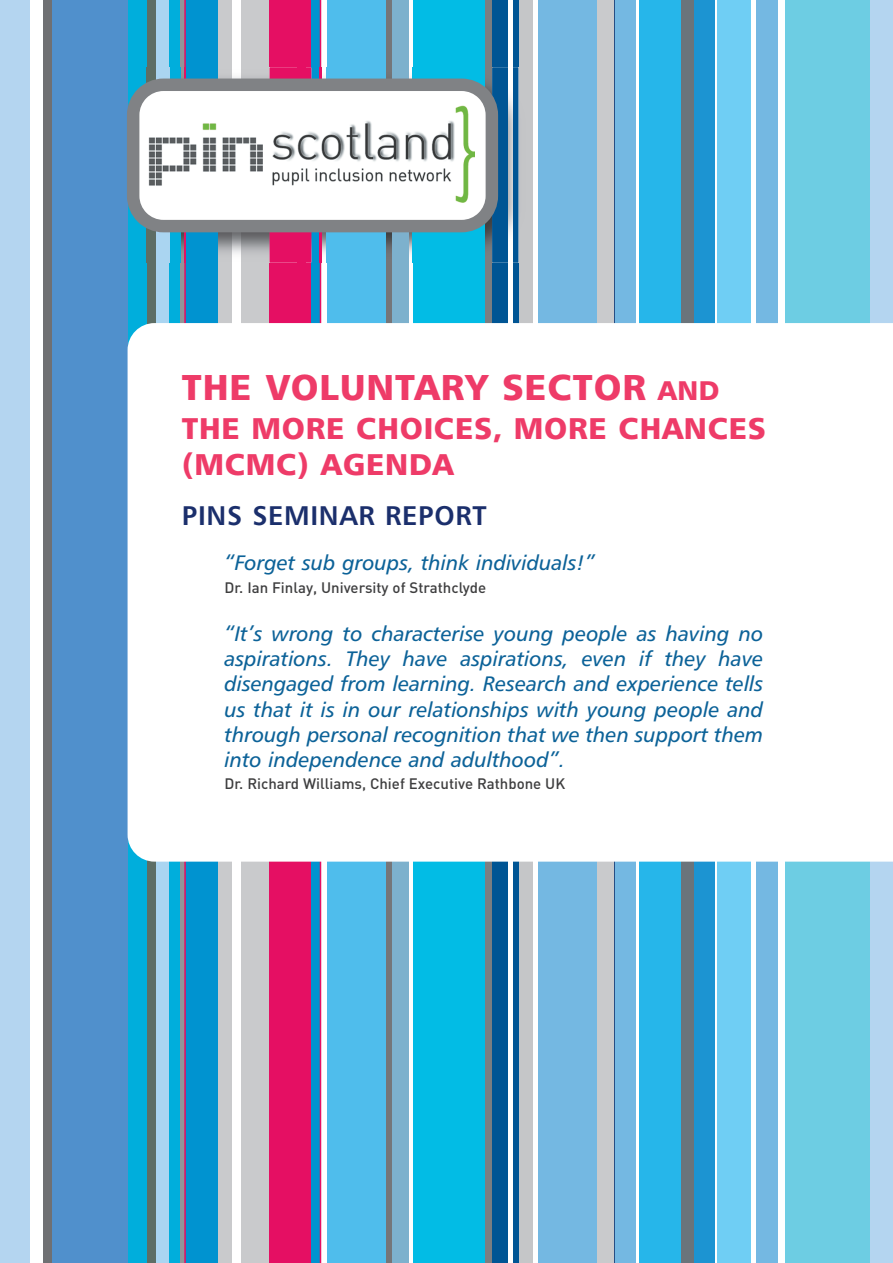
<style>
.page{position:relative;width:893px;height:1263px;background:#fff}
.page>*{position:absolute;margin:0;border:0;box-sizing:border-box;transform-origin:0 0}
.t1{font:36px "Humanist 777 BT Black B";letter-spacing:.025em;color:#ee3b68}
.t2{font:30px/36px "Humanist 777 BT Black B";letter-spacing:.025em;color:#ee3b68}
.t3{font:27px "Humanist 777 BT Bold B";letter-spacing:.025em;color:#1b2f6c}
.t4{font:21px/25.2px "Humanist 777 BT Italic B";color:#0c6298;text-align:justify}
.t5{font:500 15px "DIN";color:#3e3e3f}
.s1{font-size:27px}
</style>
<div class="page">
<div style="left:855px;top:0;width:38px;height:1263px;background:#b4d5f0"></div>
<div style="left:482px;top:0;width:13px;height:1263px;background:#7c7e81"></div>
<div style="left:501px;top:0;width:43px;height:1263px;background:#c5c6c8"></div>
<div style="left:381px;top:0;width:13px;height:1263px;background:#757679"></div>
<div style="left:179px;top:0;width:15px;height:1263px;background:#939598"></div>
<div style="left:0;top:0;width:100px;height:1263px;background:#b4d5f0"></div>
<div style="left:107px;top:0;width:73px;height:1263px;background:#00aedc"></div>
<svg style="left:184px;top:0;width:137px;height:1263px;fill:#0093d0"></svg>
<div style="left:327px;top:0;width:59px;height:1263px;background:#4fbdec"></div>
<div style="left:392px;top:0;width:16px;height:1263px;background:#7db1cd"></div>
<div style="left:413px;top:0;width:72px;height:1263px;background:#02bce5"></div>
<div style="left:492px;top:0;width:26px;height:1263px;background:#005594"></div>
<div style="left:535px;top:0;width:100px;height:1263px;background:#74b8e2"></div>
<div style="left:639px;top:0;width:41px;height:1263px;background:#26b6ea"></div>
<div style="left:681px;top:0;width:13px;height:1263px;background:#6a747b"></div>
<div style="left:717px;top:0;width:34px;height:1263px;background:#6fcef4"></div>
<div style="left:757px;top:0;width:21px;height:1263px;background:#74b8e2"></div>
<div style="left:694px;top:0;width:20px;height:1263px;background:#1c94d2"></div>
<hr style="left:534px;top:0;width:4px;height:1263px;background:#fff">
<div style="left:607px;top:0;width:8px;height:1263px;background:#264e85"></div>
<div style="left:597px;top:0;width:17px;height:1263px;background:#c9cacc"></div>
<div style="left:218px;top:0;width:84px;height:1263px;background:#c9cacc"></div>
<hr style="left:509px;top:0;width:4px;height:1263px;background:#fff">
<div style="left:785px;top:0;width:84px;height:1263px;background:#6dcde3"></div>
<div style="left:44px;top:0;width:84px;height:1263px;background:#5090cc"></div>
<div style="left:148px;top:0;width:21px;height:1263px;background:#aad5f1"></div>
<div style="left:30px;top:0;width:21px;height:1263px;background:#fff"></div>
<div style="left:44px;top:0;width:8px;height:1263px;background:#6f7073"></div>
<div style="left:147px;top:0;width:8px;height:1263px;background:#5d6e65"></div>
<div style="left:232px;top:0;width:8px;height:1263px;background:#fff"></div>
<div style="left:269px;top:0;width:42px;height:1263px;background:#e50f63"></div>
<img style="left:186px;top:68px;width:227px;height:194px">
<img style="left:413px;top:78px;width:79px;height:168px">
<img style="left:492px;top:68px;width:27px;height:194px">
<img style="left:269px;top:68px;width:52px;height:194px">
<img style="left:327px;top:68px;width:59px;height:194px">
<img style="left:392px;top:68px;width:16px;height:194px">
<img style="left:509px;top:68px;width:4px;height:194px">
<img style="left:146px;top:68px;width:40px;height:194px">
<img style="left:147px;top:68px;width:33px;height:194px">
<img style="left:297px;top:68px;width:9px;height:194px">
<svg style="left:127px;top:79px;width:371px;height:153px"></svg>
<img style="left:147px;top:105px;width:328px;height:100px">
<div style="left:128px;top:323px;width:765px;height:539px;background:#fff"></div>
<h1 class="t1" style="left:182px;top:373px;width:539px">THE VOLUNTARY SECTOR <span class="s1">AND</span></h1>
<h2 class="t2" style="left:182px;top:413px;width:585px">THE MORE CHOICES, MORE CHANCES (MCMC) AGENDA</h2>
<p class="t3" style="left:182px;top:505px;width:306px">PINS SEMINAR REPORT</p>
<p class="t4" style="left:224px;top:552px;width:372px">“Forget sub groups, think individuals!”</p>
<p class="t5" style="left:224px;top:579px;width:263px">Dr. Ian Finlay, University of Strathclyde</p>
<p class="t4" style="left:224px;top:623px;width:540px">“It’s wrong to characterise young people as having no aspirations. They have aspirations, even if they have disengaged from learning. Research and experience tells us that it is in our relationships with young people and through personal recognition that we then support them into independence and adulthood”.</p>
<p class="t5" style="left:224px;top:775px;width:342px">Dr. Richard Williams, Chief Executive Rathbone UK</p>
</div>
